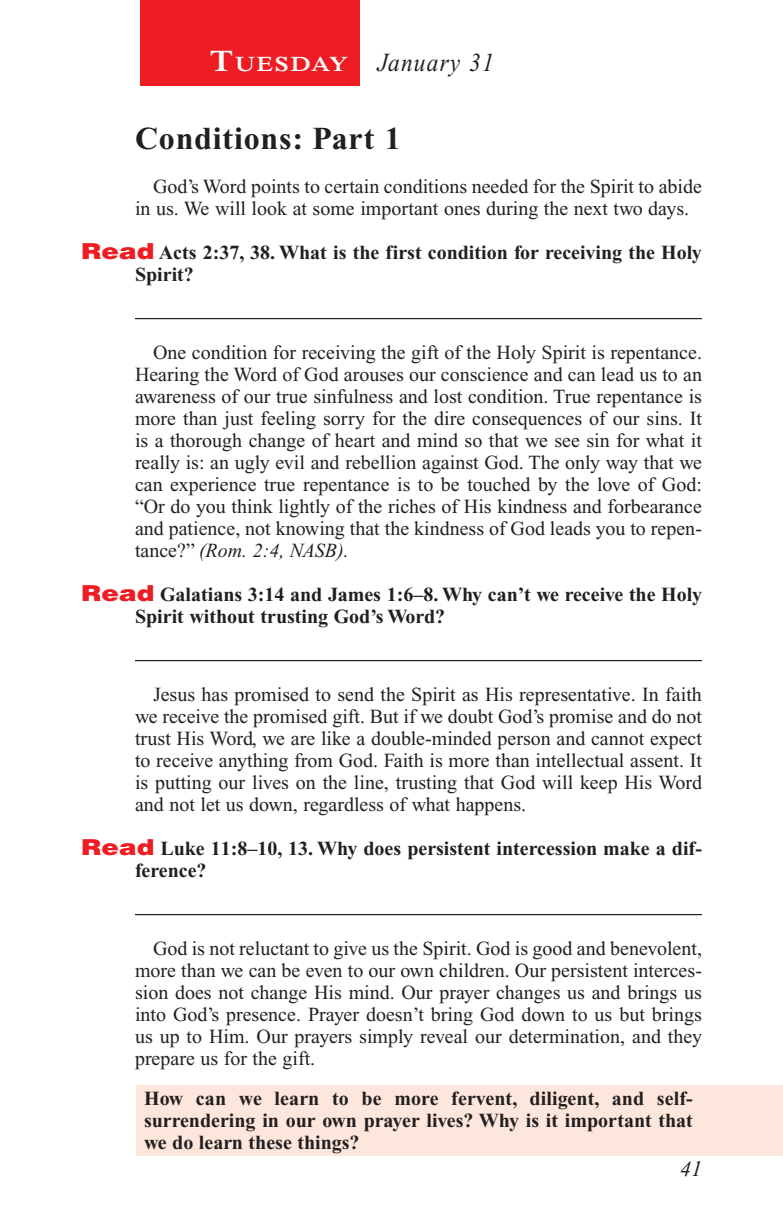
<style>
.page{position:relative;width:783px;height:1224px;background:#fff}
.page>*{position:absolute;margin:0;border:0;box-sizing:border-box;transform-origin:0 0}
.Head{font:700 32px "Times New Roman PS Std";letter-spacing:.025em;color:#231f20}
.Lesson_Dates{font:italic 26px "Times New Roman PS Std";letter-spacing:.05em;color:#231f20;scale:.9 1}
.t1{font:italic 22px "Times New Roman PS Std";color:#231f20}
.Daily_Header{font:600 21px "Times NRMT Std";letter-spacing:.07em;color:#fff;scale:1.1 1}
.Body{font:20px/22px "Times New Roman PS Std";color:#231f20;text-align:justify}
.Question{font:700 20px/22px "Times New Roman PS Std";color:#231f20}
.x-screened_box-text{font:700 20px/22px "Times New Roman PS Std";color:#231f20;text-align:justify}
.s1{font-size:30px}
.s2{font-family:"Helvetica LT Std";font-weight:900;font-size:22px;color:#ee1d23}
.s3{font-style:italic}
</style>
<div class="page">
<div style="left:140px;top:0;width:220px;height:86px;background:#ee1d23"></div>
<div style="left:137px;top:1086px;width:646px;height:70px;background:#fde7dc"></div>
<hr style="left:135px;top:318px;width:567px;height:1px;background:#231f20">
<hr style="left:135px;top:660px;width:567px;height:1px;background:#231f20">
<hr style="left:135px;top:914px;width:567px;height:1px;background:#231f20">
<p class="Daily_Header" style="left:210px;top:52px;width:127px"><span class="s1">T</span>UESDAY</p>
<p class="Lesson_Dates" style="left:378px;top:48px;width:131px">January 31</p>
<p class="Head" style="left:135px;top:120px;width:267px">Conditions: Part 1</p>
<p class="Body" style="left:135px;top:175px;width:569px;text-indent:18px">God’s Word points to certain conditions needed for the Spirit to abide in us. We will look at some important ones during the next two days.</p>
<p class="Question" style="left:135px;top:241px;width:568px;text-indent:-54px"><span class="s2">Read</span> Acts 2:37, 38. What is the first condition for receiving the Holy<br>Spirit?</p>
<p class="Body" style="left:135px;top:341px;width:569px;text-indent:18px">One condition for receiving the gift of the Holy Spirit is repentance.<br>Hearing the Word of God arouses our conscience and can lead us to an awareness of our true sinfulness and lost condition. True repentance is more than just feeling sorry for the dire consequences of our sins. It is a thorough change of heart and mind so that we see sin for what it really is: an ugly evil and rebellion against God. The only way that we can experience true repentance is to be touched by the love of God: “Or do you think lightly of the riches of His kindness and forbearance and patience, not knowing that the kindness of God leads you to repen&shy;tance?” <span class="s3">(Rom. 2:4, NASB).</span></p>
<p class="Question" style="left:135px;top:583px;width:569px;text-indent:-54px"><span class="s2">Read</span> Galatians 3:14 and James 1:6–8. Why can’t we receive the Holy<br>Spirit without trusting God’s Word?</p>
<p class="Body" style="left:135px;top:683px;width:569px;text-indent:18px">Jesus has promised to send the Spirit as His representative. In faith we receive the promised gift. But if we doubt God’s promise and do not trust His Word, we are like a double-minded person and cannot expect to receive anything from God. Faith is more than intellectual assent. It is putting our lives on the line, trusting that God will keep His Word and not let us down, regardless of what happens.</p>
<p class="Question" style="left:135px;top:837px;width:568px;text-indent:-54px"><span class="s2">Read</span> Luke 11:8–10, 13. Why does persistent intercession make a dif&shy;ference?</p>
<p class="Body" style="left:135px;top:937px;width:569px;text-indent:18px">God is not reluctant to give us the Spirit. God is good and benevolent, more than we can be even to our own children. Our persistent interces&shy;sion does not change His mind. Our prayer changes us and brings us into God’s presence. Prayer doesn’t bring God down to us but brings us up to Him. Our prayers simply reveal our determination, and they prepare us for the gift.</p>
<p class="x-screened_box-text" style="left:144px;top:1087px;width:550px">How can we learn to be more fervent, diligent, and self&shy;surrendering in our own prayer lives? Why is it important that we do learn these things?</p>
<p class="t1" style="left:680px;top:1157px;width:23px">41</p>
</div>
